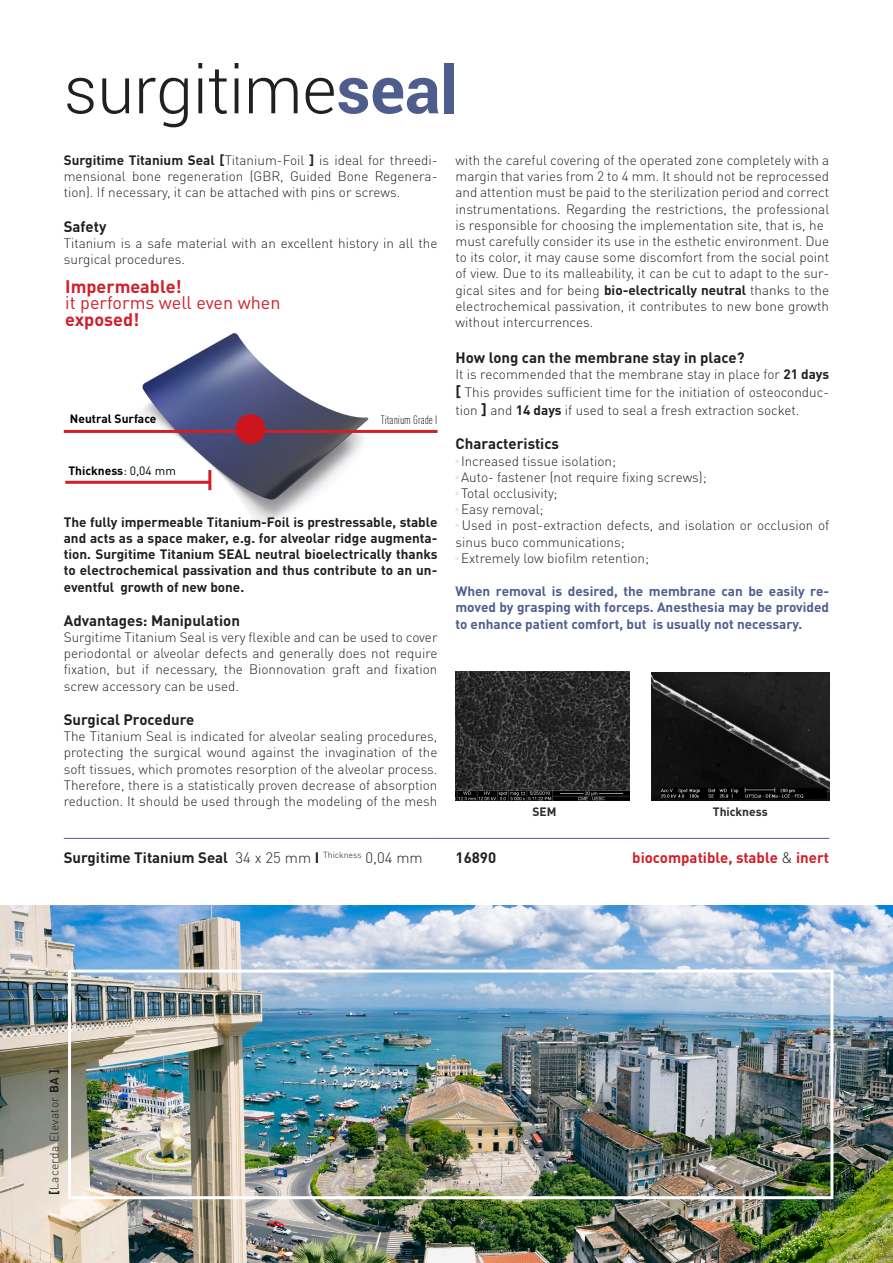
<style>
.page{position:relative;width:893px;height:1263px;background:#fff}
.page>*{position:absolute;margin:0;border:0;box-sizing:border-box;transform-origin:0 0}
.t1{font:300 66px "Roboto";color:#231f20}
.t2{font:18px "DIN Pro";color:#cf202a}
.t3{font:700 18px "DIN Pro";color:#cf202a}
.t4{font:700 15px "DIN Pro";color:#231f20}
.t5{font:700 15px "DIN Pro";color:#cf2027}
.t6{font:300 13.5px/16.2px "DIN Pro";color:#231f20;text-align:justify}
.t7{font:700 13.5px/16.2px "DIN Pro";color:#231f20;text-align:justify}
.t8{font:700 13.5px/16.5px "DIN Pro";color:#4e5f8d;text-align:justify}
.t9{font:700 12px "DIN Pro";color:#000001}
.Body_Text{font:300 12px "DIN Pro";letter-spacing:.025em;color:#231f20}
.t10{font:300 condensed 12px "DIN Pro";color:#000002}
.t11{font:700 12px "DIN Pro";color:#2b292a}
.s1{font-weight:700;color:#4e5d8c}
.s2{font-weight:700}
.s3{font-weight:400}
.s4{font-weight:700;font-size:15px}
.s5{font-weight:300}
.s6{font-weight:300;color:#231f20}
</style>
<div class="page">
<img style="left:85px;top:333px;width:327px;height:190px">
<img style="left:651px;top:672px;width:178px;height:129px">
<img style="left:455px;top:671px;width:175px;height:129px">
<hr style="left:64px;top:838px;width:369px;height:1px;background:#4e5e8f">
<hr style="left:433px;top:838px;width:86px;height:1px;background:#4e5e8f">
<hr style="left:519px;top:838px;width:310px;height:1px;background:#4e5e8f">
<hr style="left:64px;top:430px;width:373px;height:3px;background:#cf202a">
<div style="left:236px;top:414px;width:29px;height:30px;background:#cd151d;border-radius:50%"></div>
<hr style="left:65px;top:481px;width:145px;height:3px;background:#cf202a">
<hr style="left:208px;top:470px;width:3px;height:20px;background:#cf202a">
<img style="left:0;top:906px;width:893px;height:357px">
<div style="left:68px;top:969px;width:765px;height:230px;border:3px solid #fff"></div>
<p class="t1" style="left:64px;top:44px;width:396px">surgitime<span class="s1">seal</span></p>
<p class="t6" style="left:64px;top:151px;width:375px"><span class="s2">Surgitime Titanium Seal [</span>Titanium-Foil <span class="s2">]</span> is ideal for threedi&shy;mensional bone regeneration (GBR, Guided Bone Regenera&shy;tion). If necessary, it can be attached with pins or screws.</p>
<p class="t4" style="left:64px;top:214px;width:44px">Safety</p>
<p class="t6" style="left:64px;top:234px;width:375px">Titanium is a safe material with an excellent history in all the surgical procedures.</p>
<p class="t3" style="left:65px;top:271px;width:118px">Impermeable!</p>
<p class="t2" style="left:65px;top:288px;width:217px">it performs well even when</p>
<p class="t3" style="left:65px;top:304px;width:76px">exposed!</p>
<p class="t9" style="left:70px;top:408px;width:88px">Neutral Surface</p>
<p class="t10" style="left:381px;top:411px;width:58px">Titanium Grade I</p>
<p class="t9" style="left:68px;top:461px;width:109px">Thickness<span class="s3">: 0,04 mm</span></p>
<p class="t7" style="left:64px;top:512px;width:375px">The fully impermeable Titanium-Foil is prestressable, stable and acts as a space maker, e.g. for alveolar ridge augmenta&shy;tion. Surgitime Titanium SEAL neutral bioelectrically thanks to electrochemical passivation and thus contribute to an un&shy;eventful growth of new bone.</p>
<p class="t4" style="left:64px;top:608px;width:178px">Advantages: Manipulation</p>
<p class="t6" style="left:64px;top:628px;width:375px">Surgitime Titanium Seal is very flexible and can be used to cover periodontal or alveolar defects and generally does not require fixation, but if necessary, the Bionnovation graft and fixation screw accessory can be used.</p>
<p class="t4" style="left:64px;top:707px;width:132px">Surgical Procedure</p>
<p class="t6" style="left:64px;top:727px;width:375px">The Titanium Seal is indicated for alveolar sealing procedures, protecting the surgical wound against the invagination of the soft tissues, which promotes resorption of the alveolar process.<br>Therefore, there is a statistically proven decrease of absorption reduction. It should be used through the modeling of the mesh</p>
<p class="t6" style="left:455px;top:151px;width:375px">with the careful covering of the operated zone completely with a margin that varies from 2 to 4 mm. It should not be reprocessed and attention must be paid to the sterilization period and correct instrumentations. Regarding the restrictions, the professional is responsible for choosing the implementation site, that is, he</p>
<p class="t6" style="left:455px;top:232px;width:375px">must carefully consider its use in the esthetic environment. Due to its color, it may cause some discomfort from the social point of view. Due to its malleability, it can be cut to adapt to the sur&shy;gical sites and for being <span class="s2">bio-electrically neutral</span> thanks to the electrochemical passivation, it contributes to new bone growth without intercurrences.</p>
<p class="t4" style="left:455px;top:345px;width:291px">How long can the membrane stay in place?</p>
<p class="t6" style="left:455px;top:364px;width:375px;line-height:18px">It is recommended that the membrane stay in place for <span class="s2">21 days </span><span class="s4">[</span> This provides sufficient time for the initiation of osteoconduc&shy;tion <span class="s4">]</span> and <span class="s2">14 days</span> if used to seal a fresh extraction socket.</p>
<p class="t4" style="left:455px;top:431px;width:105px">Characteristics</p>
<p class="t6" style="left:455px;top:451px;width:162px"><sup>■</sup> Increased tissue isolation;</p>
<p class="t6" style="left:455px;top:468px;width:253px"><sup>■</sup> Auto- fastener (not require fixing screws);</p>
<p class="t6" style="left:455px;top:484px;width:103px"><sup>■</sup> Total occlusivity;</p>
<p class="t6" style="left:455px;top:500px;width:90px"><sup>■</sup> Easy removal;</p>
<p class="t6" style="left:455px;top:516px;width:375px"><sup>■</sup> Used in post-extraction defects, and isolation or occlusion of sinus buco communications;</p>
<p class="t6" style="left:455px;top:549px;width:195px"><sup>■</sup> Extremely low biofilm retention;</p>
<p class="t8" style="left:455px;top:581px;width:375px">When removal is desired, the membrane can be easily re&shy;moved by grasping with forceps. Anesthesia may be provided to enhance patient comfort, but is usually not necessary.</p>
<p class="t11" style="left:532px;top:802px;width:26px">SEM</p>
<p class="t11" style="left:713px;top:802px;width:56px">Thickness</p>
<p class="t4" style="left:64px;top:845px;width:360px">Surgitime Titanium Seal <span class="s5">34 x 25 mm</span> I <sup>Thickness</sup> <span class="s5">0,04 mm</span></p>
<p class="t4" style="left:456px;top:845px;width:42px">16890</p>
<p class="t5" style="left:632px;top:845px;width:198px">biocompatible, stable <span class="s6">&amp;</span> inert</p>
<p class="Body_Text" style="left:45px;top:1195px;width:127px;rotate:-90deg"><span class="s2">[</span>Lacerda Elevator <span class="s2">BA ]</span></p>
</div>
